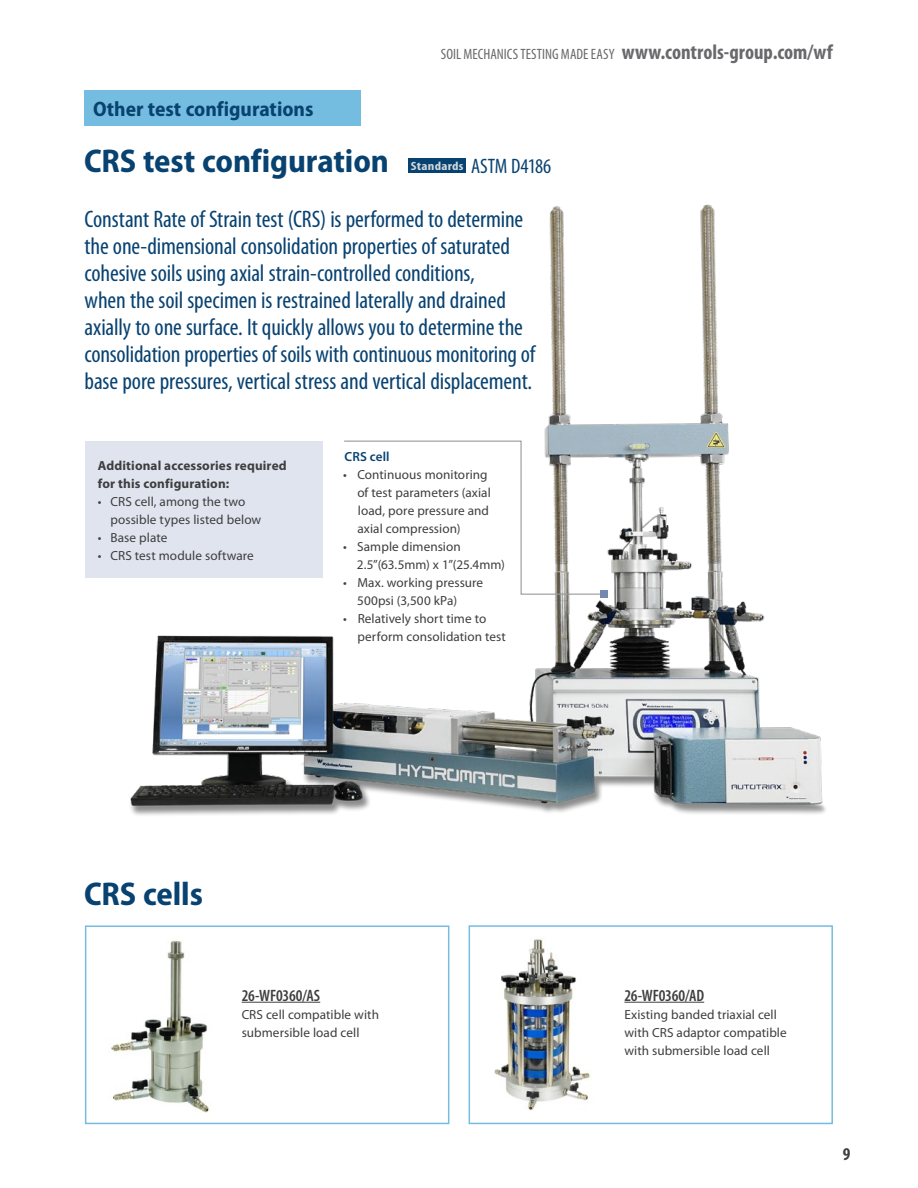
<style>
.page{position:relative;width:918px;height:1188px;background:#fff}
.page>*{position:absolute;margin:0;border:0;box-sizing:border-box;transform-origin:0 0}
.Heading_2{font:700 semi-condensed 33px "Myriad Pro";letter-spacing:-.005em;color:#084271}
.Heading_4{font:condensed 24px/27px "Myriad Pro";letter-spacing:-.005em;color:#084271}
.Heading_5{font:700 semi-condensed 21px "Myriad Pro";color:#084271}
.Heading_5-2{font:condensed 21px "Myriad Pro";color:#084271}
.t1{font:700 condensed 18px "Myriad Pro";color:#3e3e3f}
.Intro_copy{font:600 condensed 16.5px "Myriad Pro";letter-spacing:-.005em;color:#3e3e3f}
.body-sub-head{font:600 condensed 16.5px "Myriad Pro";letter-spacing:-.01em;color:#3e3e3f}
.t2{font:condensed 15px "Myriad Pro";color:#69696c}
.body-sub-head-2{font:13.2px/18px "Myriad Pro";letter-spacing:.005em;color:#3e3e3f}
.body-sub-head-3{font:700 13.2px/18px "Myriad Pro";letter-spacing:.01em;color:#3e3e3f}
.Intro_copy-2{font:13.2px/18px "Myriad Pro";letter-spacing:.005em;color:#3e3e3f}
.body_copy{font:600 13.2px "Myriad Pro";letter-spacing:.005em;color:#084271}
._01_Tit_Standards{font:700 condensed 12px "Myriad Pro";letter-spacing:.015em;color:#cfd8dd;scale:1.2 1}
.s1{font-weight:700;font-size:21px}
</style>
<div class="page">
<img style="left:130px;top:204px;width:696px;height:612px">
<div style="left:85px;top:90px;width:276px;height:36px;background:#75bde0"></div>
<div style="left:85px;top:441px;width:238px;height:137px;background:#dfe4ee"></div>
<svg style="left:343px;top:440px;width:265px;height:157px"></svg>
<div style="left:85px;top:925px;width:364px;height:199px;border:2px solid #75bde0"></div>
<div style="left:469px;top:925px;width:364px;height:199px;border:2px solid #75bde0"></div>
<img style="left:494px;top:938px;width:96px;height:172px">
<hr style="left:242px;top:1002px;width:78px;height:1px;background:#3e3e3f">
<hr style="left:624px;top:1002px;width:80px;height:1px;background:#3e3e3f">
<img style="left:111px;top:940px;width:98px;height:173px">
<div style="left:409px;top:158px;width:57px;height:15px;background:#084271"></div>
<div style="left:600px;top:590px;width:8px;height:8px;background:#738aae"></div>
<p class="Heading_5" style="left:93px;top:95px;width:222px">Other test configurations</p>
<p class="Heading_2" style="left:84px;top:140px;width:306px">CRS test configuration</p>
<p class="t2" style="left:441px;top:46px;width:394px">SOIL MECHANICS TESTING MADE EASY <span class="s1">www.controls-group.com/wf</span></p>
<p class="_01_Tit_Standards" style="left:411px;top:159px;width:45px">Standards</p>
<p class="Heading_5-2" style="left:471px;top:154px;width:82px">ASTM D4186</p>
<p class="Heading_4" style="left:85px;top:206px;width:452px">Constant Rate of Strain test (CRS) is performed to determine the one-dimensional consolidation properties of saturated cohesive soils using axial strain-controlled conditions,<br>when the soil specimen is restrained laterally and drained axially to one surface. It quickly allows you to determine the consolidation properties of soils with continuous monitoring of base pore pressures, vertical stress and vertical displacement.</p>
<p class="body-sub-head-3" style="left:98px;top:456px;width:191px">Additional accessories required for this configuration:</p>
<p class="body-sub-head-2" style="left:111px;top:492px;width:152px;text-indent:-13px">• CRS cell, among the two possible types listed below</p>
<p class="body-sub-head-2" style="left:98px;top:528px;width:71px">• Base plate</p>
<p class="body-sub-head-2" style="left:98px;top:546px;width:158px">• CRS test module software</p>
<p class="body_copy" style="left:345px;top:449px;width:46px">CRS cell</p>
<p class="body-sub-head-2" style="left:357px;top:465px;width:135px;text-indent:-14px">• Continuous monitoring of test parameters (axial load, pore pressure and axial compression)</p>
<p class="body-sub-head-2" style="left:357px;top:537px;width:150px;text-indent:-14px">• Sample dimension<br>2.5”(63.5mm) x 1”(25.4mm)</p>
<p class="body-sub-head-2" style="left:357px;top:573px;width:127px;text-indent:-14px">• Max. working pressure<br>500psi (3,500 kPa)</p>
<p class="body-sub-head-2" style="left:358px;top:609px;width:150px;text-indent:-14px">• Relatively short time to perform consolidation test</p>
<p class="Heading_2" style="left:84px;top:872px;width:120px">CRS cells</p>
<p class="Intro_copy" style="left:242px;top:986px;width:80px">26-WF0360/AS</p>
<p class="Intro_copy-2" style="left:242px;top:1005px;width:139px">CRS cell compatible with submersible load cell</p>
<p class="body-sub-head" style="left:624px;top:986px;width:81px">26-WF0360/AD</p>
<p class="body-sub-head-2" style="left:624px;top:1005px;width:164px">Existing banded triaxial cell with CRS adaptor compatible with submersible load cell</p>
<p class="t1" style="left:843px;top:1144px;width:9px">9</p>
</div>
